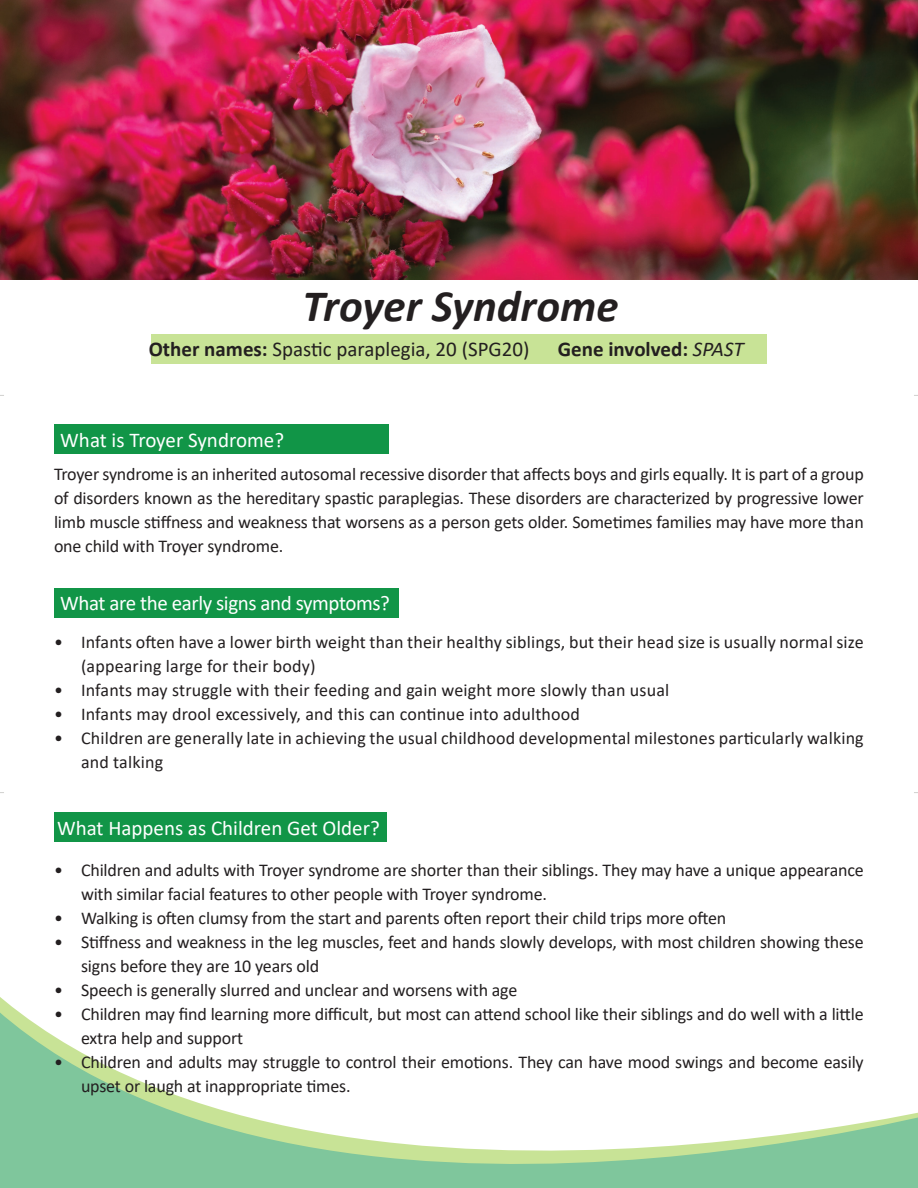
<style>
.page{position:relative;width:918px;height:1188px;background:#fff}
.page>*{position:absolute;margin:0;border:0;box-sizing:border-box;transform-origin:0 0}
.t1{font:italic 700 45px "Calibri";color:#231f20}
.t2{font:21px "Calibri";letter-spacing:-.01em;color:#fff}
.t3{font:21px "Calibri";color:#231f20}
.t4{font:700 21px "Calibri";color:#231f20}
.t5{font:18px/24px "Calibri";letter-spacing:-.01em;color:#231f20}
.t6{font:18px/24px "Calibri";letter-spacing:.01em;color:#231f20}
.s1{font-weight:700}
.s2{font-weight:400;font-style:italic}
</style>
<div class="page">
<svg style="left:0;top:997px;width:918px;height:191px"></svg>
<div style="left:54px;top:424px;width:335px;height:30px;background:#119547"></div>
<div style="left:54px;top:588px;width:345px;height:29px;background:#119547"></div>
<div style="left:54px;top:813px;width:333px;height:29px;background:#119547"></div>
<div style="left:151px;top:334px;width:616px;height:29px;background:#c8e396"></div>
<img style="left:0;top:0;width:918px;height:280px">
<p class="t1" style="left:303px;top:274px;width:317px">Troyer Syndrome</p>
<p class="t3" style="left:149px;top:335px;width:382px"><span class="s1">Other names:</span> Spastic paraplegia, 20 (SPG20)</p>
<p class="t4" style="left:558px;top:335px;width:187px">Gene involved: <span class="s2">SPAST</span></p>
<p class="t2" style="left:60px;top:425px;width:225px">What is Troyer Syndrome?</p>
<p class="t5" style="left:54px;top:462px;width:811px;text-align:justify">Troyer syndrome is an inherited autosomal recessive disorder that affects boys and girls equally. It is part of a group of disorders known as the hereditary spastic paraplegias. These disorders are characterized by progressive lower limb muscle stiffness and weakness that worsens as a person gets older. Sometimes families may have more than one child with Troyer syndrome.</p>
<p class="t2" style="left:60px;top:589px;width:331px">What are the early signs and symptoms?</p>
<p class="t6" style="left:81px;top:629px;width:784px;text-indent:-27px">• Infants often have a lower birth weight than their healthy siblings, but their head size is usually normal size (appearing large for their body)</p>
<p class="t6" style="left:54px;top:677px;width:617px">• Infants may struggle with their feeding and gain weight more slowly than usual</p>
<p class="t6" style="left:54px;top:701px;width:528px">• Infants may drool excessively, and this can continue into adulthood</p>
<p class="t6" style="left:81px;top:725px;width:784px;text-indent:-27px">• Children are generally late in achieving the usual childhood developmental milestones particularly walking and talking</p>
<p class="t2" style="left:57px;top:814px;width:324px">What Happens as Children Get Older?</p>
<p class="t5" style="left:81px;top:857px;width:784px;text-indent:-27px">• Children and adults with Troyer syndrome are shorter than their siblings. They may have a unique appearance with similar facial features to other people with Troyer syndrome.</p>
<p class="t5" style="left:54px;top:905px;width:674px">• Walking is often clumsy from the start and parents often report their child trips more often</p>
<p class="t5" style="left:81px;top:929px;width:784px;text-indent:-27px">• Stiffness and weakness in the leg muscles, feet and hands slowly develops, with most children showing these signs before they are 10 years old</p>
<p class="t5" style="left:54px;top:977px;width:465px">• Speech is generally slurred and unclear and worsens with age</p>
<p class="t5" style="left:81px;top:1001px;width:784px;text-indent:-27px">• Children may find learning more difficult, but most can attend school like their siblings and do well with a little extra help and support</p>
<p class="t5" style="left:81px;top:1049px;width:784px;text-indent:-27px">• Children and adults may struggle to control their emotions. They can have mood swings and become easily upset or laugh at inappropriate times.</p>
</div>
